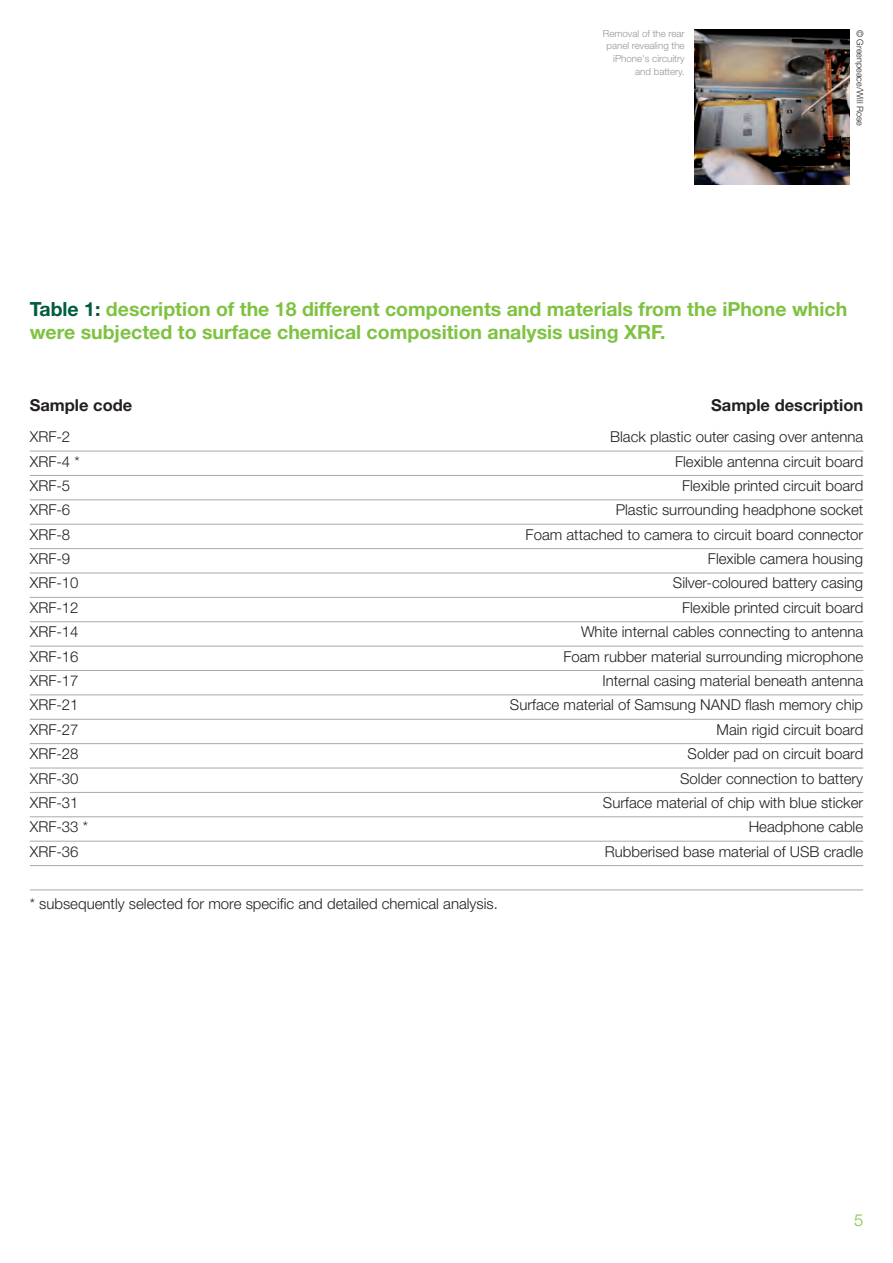
<style>
.page{position:relative;width:893px;height:1263px;background:#fff}
.page>*{position:absolute;margin:0;border:0;box-sizing:border-box;transform-origin:0 0}
.t1{font:700 19.5px/23.4px "Helvetica Neue";color:#7fc241}
.t2{font:700 16.5px "Helvetica Neue";color:#231f20}
.t3{font:300 16.5px "Helvetica Neue";color:#7fc241}
.t4{font:300 15px "Helvetica Neue";color:#231f20}
.t5{font:300 9.75px/12.8px "Helvetica Neue";color:#939598;text-align:right}
.t6{font:300 9px "Helvetica Neue";color:#231f20}
.s1{color:#005c3e}
</style>
<div class="page">
<img style="left:694px;top:30px;width:155px;height:155px">
<hr style="left:30px;top:451px;width:833px;height:1px;background:#a8a9ad">
<hr style="left:30px;top:475px;width:833px;height:1px;background:#a8a9ad">
<hr style="left:30px;top:499px;width:833px;height:1px;background:#a8a9ad">
<hr style="left:30px;top:524px;width:833px;height:1px;background:#a8a9ad">
<hr style="left:30px;top:548px;width:833px;height:1px;background:#a8a9ad">
<hr style="left:30px;top:573px;width:833px;height:1px;background:#a8a9ad">
<hr style="left:30px;top:597px;width:833px;height:1px;background:#a8a9ad">
<hr style="left:30px;top:621px;width:833px;height:1px;background:#a8a9ad">
<hr style="left:30px;top:646px;width:833px;height:1px;background:#a8a9ad">
<hr style="left:30px;top:670px;width:833px;height:1px;background:#a8a9ad">
<hr style="left:30px;top:694px;width:833px;height:1px;background:#a8a9ad">
<hr style="left:30px;top:719px;width:833px;height:1px;background:#a8a9ad">
<hr style="left:30px;top:743px;width:833px;height:1px;background:#a8a9ad">
<hr style="left:30px;top:768px;width:833px;height:1px;background:#a8a9ad">
<hr style="left:30px;top:792px;width:833px;height:1px;background:#a8a9ad">
<hr style="left:30px;top:816px;width:833px;height:1px;background:#a8a9ad">
<hr style="left:30px;top:841px;width:833px;height:1px;background:#a8a9ad">
<hr style="left:30px;top:865px;width:833px;height:1px;background:#a8a9ad">
<hr style="left:30px;top:889px;width:833px;height:1px;background:#a8a9ad">
<p class="t5" style="left:603px;top:28px;width:83px">Removal of the rear panel revealing the iPhone's circuitry and battery.</p>
<p class="t6" style="left:863px;top:30px;width:97px;rotate:90deg">© Greenpeace/Will Rose</p>
<h1 class="t1" style="left:30px;top:299px;width:819px"><span class="s1">Table 1:</span> description of the 18 different components and materials from the iPhone which were subjected to surface chemical composition analysis using XRF.</h1>
<p class="t2" style="left:30px;top:400px;width:104px">Sample code</p>
<p class="t2" style="left:711px;top:400px;width:154px">Sample description</p>
<p class="t4" style="left:30px;top:431px;width:42px">XRF-2</p>
<p class="t4" style="left:610px;top:431px;width:255px">Black plastic outer casing over antenna</p>
<p class="t4" style="left:30px;top:456px;width:52px">XRF-4 *</p>
<p class="t4" style="left:675px;top:456px;width:190px">Flexible antenna circuit board</p>
<p class="t4" style="left:30px;top:480px;width:42px">XRF-5</p>
<p class="t4" style="left:682px;top:480px;width:183px">Flexible printed circuit board</p>
<p class="t4" style="left:30px;top:505px;width:42px">XRF-6</p>
<p class="t4" style="left:616px;top:505px;width:249px">Plastic surrounding headphone socket</p>
<p class="t4" style="left:30px;top:529px;width:42px">XRF-8</p>
<p class="t4" style="left:526px;top:529px;width:339px">Foam attached to camera to circuit board connector</p>
<p class="t4" style="left:30px;top:553px;width:42px">XRF-9</p>
<p class="t4" style="left:708px;top:553px;width:157px">Flexible camera housing</p>
<p class="t4" style="left:30px;top:578px;width:50px">XRF-10</p>
<p class="t4" style="left:673px;top:578px;width:192px">Silver-coloured battery casing</p>
<p class="t4" style="left:30px;top:602px;width:50px">XRF-12</p>
<p class="t4" style="left:682px;top:602px;width:183px">Flexible printed circuit board</p>
<p class="t4" style="left:30px;top:626px;width:50px">XRF-14</p>
<p class="t4" style="left:581px;top:626px;width:284px">White internal cables connecting to antenna</p>
<p class="t4" style="left:30px;top:651px;width:50px">XRF-16</p>
<p class="t4" style="left:563px;top:651px;width:301px">Foam rubber material surrounding microphone</p>
<p class="t4" style="left:30px;top:675px;width:50px">XRF-17</p>
<p class="t4" style="left:602px;top:675px;width:262px">Internal casing material beneath antenna</p>
<p class="t4" style="left:30px;top:700px;width:50px">XRF-21</p>
<p class="t4" style="left:510px;top:700px;width:355px">Surface material of Samsung NAND flash memory chip</p>
<p class="t4" style="left:30px;top:724px;width:50px">XRF-27</p>
<p class="t4" style="left:716px;top:724px;width:148px">Main rigid circuit board</p>
<p class="t4" style="left:30px;top:748px;width:50px">XRF-28</p>
<p class="t4" style="left:688px;top:748px;width:177px">Solder pad on circuit board</p>
<p class="t4" style="left:30px;top:773px;width:50px">XRF-30</p>
<p class="t4" style="left:680px;top:773px;width:185px">Solder connection to battery</p>
<p class="t4" style="left:30px;top:797px;width:50px">XRF-31</p>
<p class="t4" style="left:603px;top:797px;width:262px">Surface material of chip with blue sticker</p>
<p class="t4" style="left:30px;top:821px;width:60px">XRF-33 *</p>
<p class="t4" style="left:749px;top:821px;width:116px">Headphone cable</p>
<p class="t4" style="left:30px;top:846px;width:50px">XRF-36</p>
<p class="t4" style="left:605px;top:846px;width:260px">Rubberised base material of USB cradle</p>
<p class="t4" style="left:30px;top:898px;width:470px">* subsequently selected for more specific and detailed chemical analysis.</p>
<p class="t3" style="left:854px;top:1214px;width:11px">5</p>
</div>
